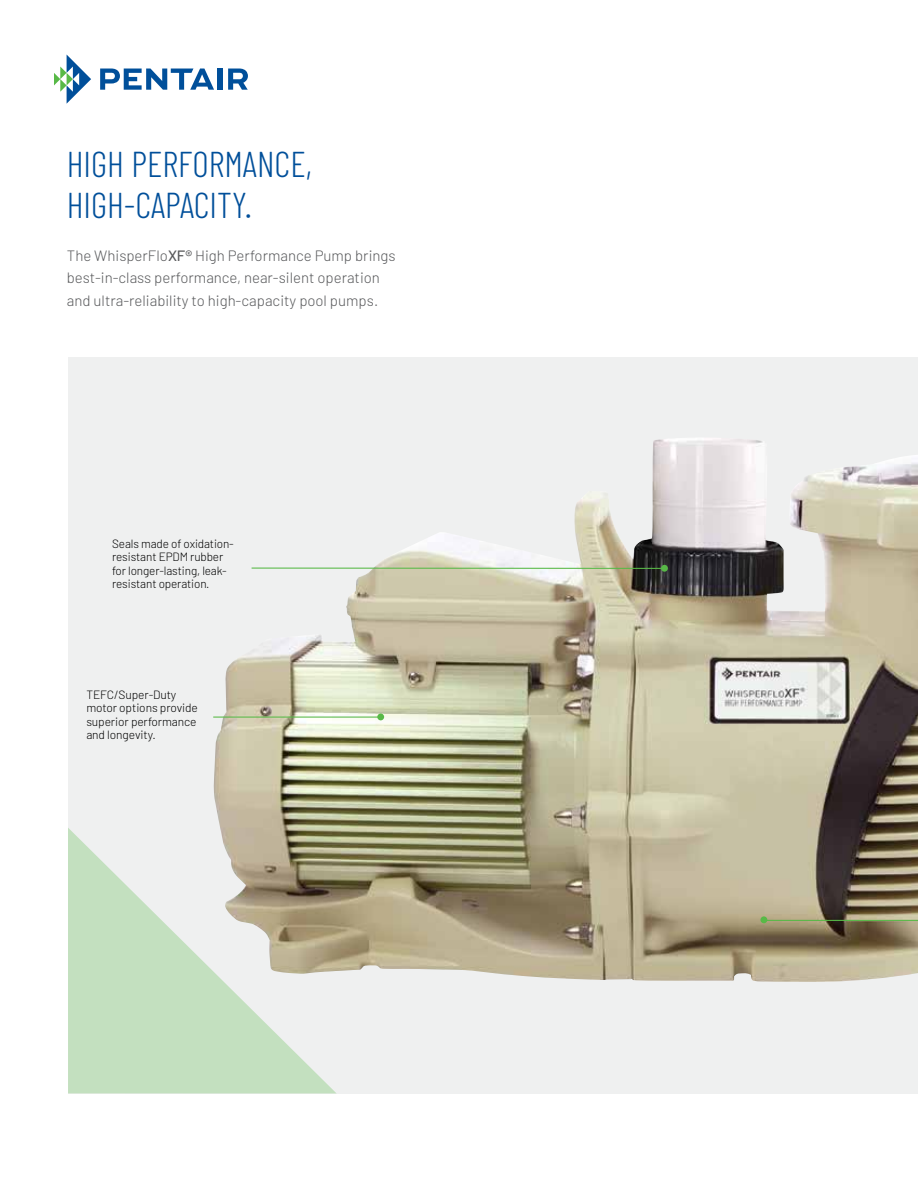
<style>
.page{position:relative;width:918px;height:1188px;background:#fff}
.page>*{position:absolute;margin:0;border:0;box-sizing:border-box;transform-origin:0 0}
.t1{font:300 36px/40.5px "Barlow Condensed";color:#004f9a}
.t2{font:300 15px/22.5px "Barlow";color:#58595b}
.t3{font:300 12px/13.5px "Barlow";letter-spacing:-.01em;color:#000}
.s1{font-weight:500}
</style>
<div class="page">
<div style="left:68px;top:357px;width:850px;height:737px;background:#eff0f0"></div>
<img style="left:214px;top:440px;width:704px;height:542px">
<svg style="left:54px;top:55px;width:37px;height:49px"></svg>
<svg style="left:100px;top:69px;width:114px;height:21px"></svg>
<div style="left:218px;top:69px;width:5px;height:21px;background:#004f9a"></div>
<svg style="left:228px;top:69px;width:20px;height:21px"></svg>
<svg style="left:68px;top:828px;width:269px;height:265px;fill:#c3e0bf"></svg>
<div style="left:377px;top:714px;width:7px;height:6px;background:#58b947;border-radius:50%"></div>
<hr style="left:252px;top:568px;width:411px;height:1px;background:#58b947">
<div style="left:661px;top:565px;width:7px;height:7px;background:#58b947;border-radius:50%"></div>
<hr style="left:213px;top:717px;width:166px;height:1px;background:#58b947">
<hr style="left:764px;top:920px;width:154px;height:1px;background:#58b947">
<div style="left:760px;top:916px;width:7px;height:7px;background:#58b947;border-radius:50%"></div>
<h1 class="t1" style="left:67px;top:142px;width:247px">HIGH PERFORMANCE,<br>HIGH-CAPACITY.</h1>
<p class="t2" style="left:67px;top:243px;width:330px">The WhisperFlo<span class="s1">XF®</span> High Performance Pump brings best-in-class performance, near-silent operation and ultra-reliability to high-capacity pool pumps.</p>
<p class="t3" style="left:112px;top:536px;width:123px">Seals made of oxidation&shy;resistant EPDM rubber for longer-lasting, leak&shy;resistant operation.</p>
<p class="t3" style="left:86px;top:687px;width:113px">TEFC/Super-Duty motor options provide superior performance and longevity.</p>
</div>
